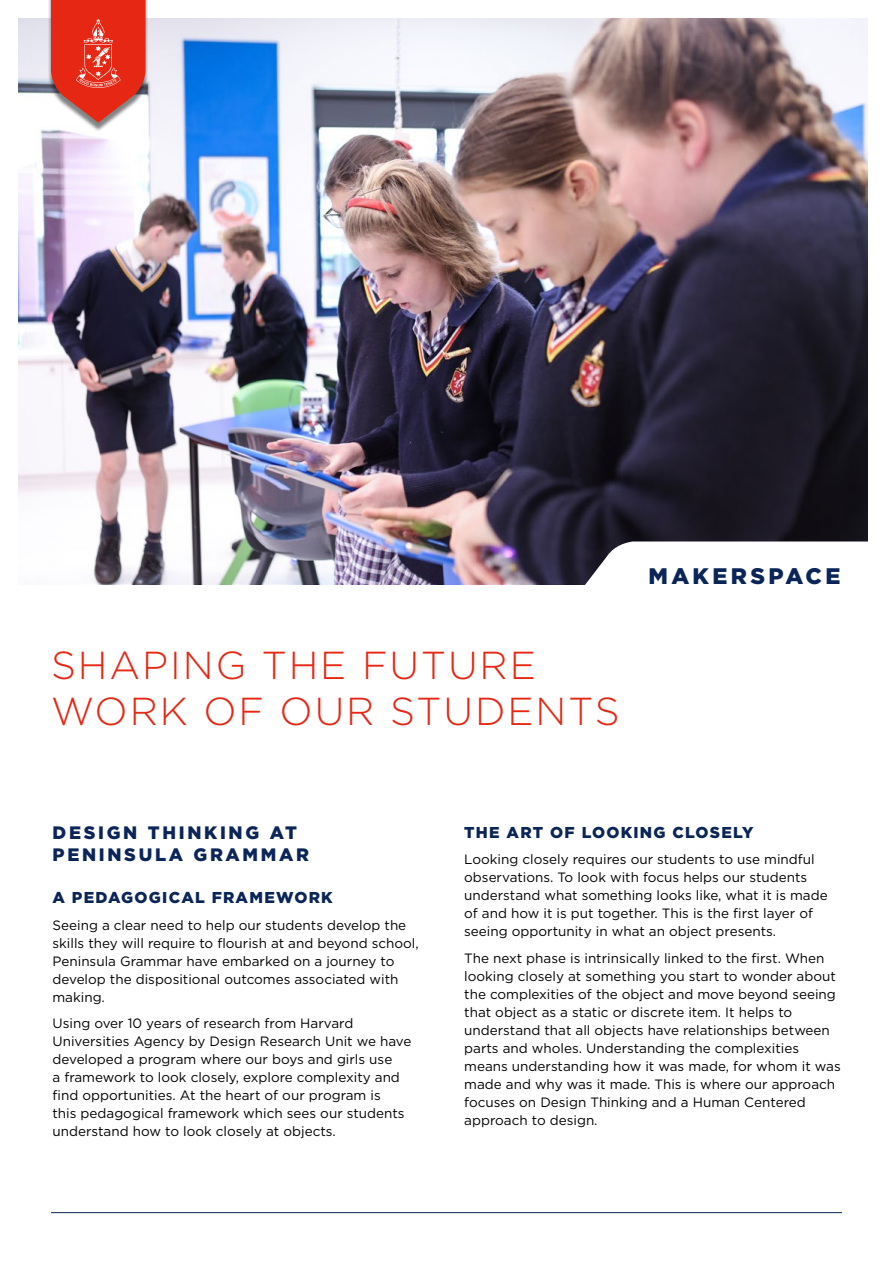
<style>
.page{position:relative;width:893px;height:1263px;background:#fff}
.page>*{position:absolute;margin:0;border:0;box-sizing:border-box;transform-origin:0 0}
.t1{font:300 39px/46.8px "Gotham";letter-spacing:.05em;color:#e52713}
.t2{font:900 22.5px "Gotham";letter-spacing:.15em;color:#0b2559}
.t3{font:900 18px/21.6px "Gotham";letter-spacing:.15em;color:#0b2559}
.t4{font:900 15.75px "Gotham";letter-spacing:.08em;color:#0b2559}
.t5{font:13.5px/18px "Gotham";color:#000}
</style>
<div class="page">
<img style="left:19px;top:19px;width:848px;height:566px">
<hr style="left:51px;top:1212px;width:791px;height:1px;background:#0b2559">
<div style="left:48px;top:0;width:101px;height:132px;background:#000;opacity:.49"></div>
<svg style="left:51px;top:0;width:94px;height:123px;background:#e24a3a"></svg>
<svg style="left:582px;top:541px;width:286px;height:44px"></svg>
<h1 class="t1" style="left:51px;top:640px;width:570px">SHAPING THE FUTURE<br>WORK OF OUR STUDENTS</h1>
<h2 class="t2" style="left:648px;top:560px;width:194px">MAKERSPACE</h2>
<h3 class="t3" style="left:53px;top:822px;width:258px">DESIGN THINKING AT<br>PENINSULA GRAMMAR</h3>
<p class="t4" style="left:53px;top:887px;width:282px">A PEDAGOGICAL FRAMEWORK</p>
<p class="t5" style="left:53px;top:916px;width:368px">Seeing a clear need to help our students develop the skills they will require to flourish at and beyond school, Peninsula Grammar have embarked on a journey to develop the dispositional outcomes associated with making.</p>
<p class="t5" style="left:53px;top:1014px;width:360px">Using over 10 years of research from Harvard Universities Agency by Design Research Unit we have developed a program where our boys and girls use<br>a framework to look closely, explore complexity and find opportunities. At the heart of our program is<br>this pedagogical framework which sees our students understand how to look closely at objects.</p>
<p class="t4" style="left:464px;top:821px;width:291px">THE ART OF LOOKING CLOSELY</p>
<p class="t5" style="left:464px;top:850px;width:365px">Looking closely requires our students to use mindful observations. To look with focus helps our students understand what something looks like, what it is made of and how it is put together. This is the first layer of seeing opportunity in what an object presents.</p>
<p class="t5" style="left:464px;top:948px;width:378px">The next phase is intrinsically linked to the first. When looking closely at something you start to wonder about the complexities of the object and move beyond seeing that object as a static or discrete item. It helps to understand that all objects have relationships between parts and wholes. Understanding the complexities means understanding how it was made, for whom it was made and why was it made. This is where our approach focuses on Design Thinking and a Human Centered approach to design.</p>
</div>
